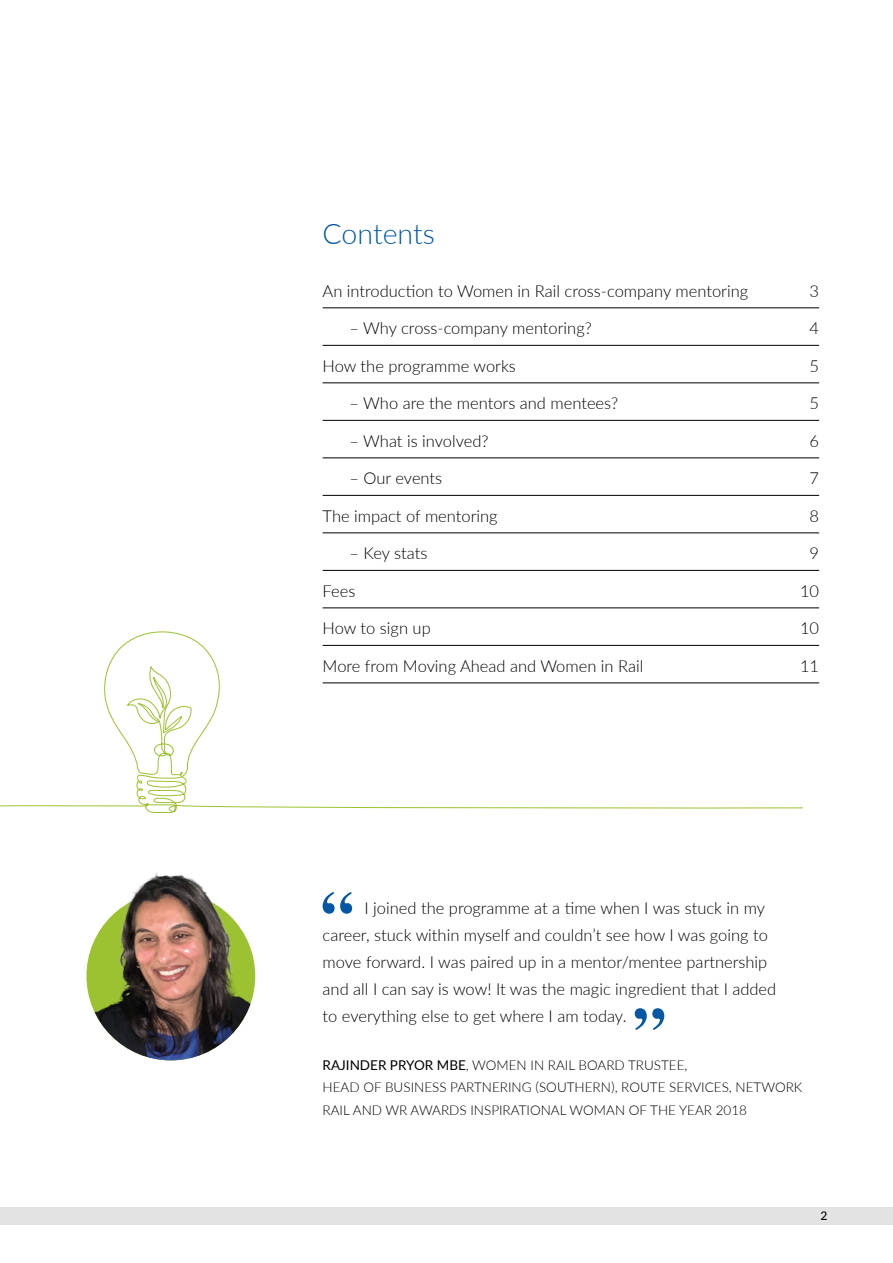
<style>
.page{position:relative;width:893px;height:1263px;background:#fff}
.page>*{position:absolute;margin:0;border:0;box-sizing:border-box;transform-origin:0 0}
.t1{font:300 28.5px "Lato";color:#0557a3}
.t2{font:300 16.5px/27px "Lato";color:#000}
.Quote_source{font:300 13.5px/22.5px "Lato";color:#000}
.t3{font:500 12px "Lato";color:#000}
.s1{font-weight:400}
</style>
<div class="page">
<hr style="left:323px;top:308px;width:496px;height:1px;background:#000">
<hr style="left:323px;top:345px;width:496px;height:1px;background:#000">
<hr style="left:323px;top:383px;width:496px;height:1px;background:#000">
<hr style="left:323px;top:420px;width:496px;height:1px;background:#000">
<hr style="left:323px;top:458px;width:496px;height:1px;background:#000">
<hr style="left:323px;top:495px;width:496px;height:1px;background:#000">
<hr style="left:323px;top:533px;width:496px;height:1px;background:#000">
<hr style="left:323px;top:570px;width:496px;height:1px;background:#000">
<hr style="left:323px;top:608px;width:496px;height:1px;background:#000">
<hr style="left:323px;top:645px;width:496px;height:1px;background:#000">
<hr style="left:323px;top:683px;width:496px;height:1px;background:#000">
<svg style="left:0;top:631px;width:803px;height:182px"></svg>
<svg style="left:323px;top:892px;width:29px;height:22px"></svg>
<svg style="left:635px;top:1008px;width:29px;height:22px"></svg>
<img style="left:86px;top:866px;width:169px;height:194px;border-radius:84px">
<div style="left:0;top:1208px;width:893px;height:17px;background:#e3e3e3"></div>
<h1 class="t1" style="left:323px;top:214px;width:114px">Contents</h1>
<p class="t2" style="left:323px;top:277px;width:427px">An introduction to Women in Rail cross-company mentoring</p>
<p class="t2" style="left:810px;top:277px;width:11px">3</p>
<p class="t2" style="left:349px;top:314px;width:244px">– Why cross-company mentoring?</p>
<p class="t2" style="left:810px;top:314px;width:11px">4</p>
<p class="t2" style="left:323px;top:352px;width:195px">How the programme works</p>
<p class="t2" style="left:810px;top:352px;width:11px">5</p>
<p class="t2" style="left:349px;top:389px;width:270px">– Who are the mentors and mentees?</p>
<p class="t2" style="left:810px;top:389px;width:11px">5</p>
<p class="t2" style="left:349px;top:427px;width:141px">– What is involved?</p>
<p class="t2" style="left:810px;top:427px;width:11px">6</p>
<p class="t2" style="left:349px;top:464px;width:94px">– Our events</p>
<p class="t2" style="left:810px;top:464px;width:11px">7</p>
<p class="t2" style="left:323px;top:502px;width:177px">The impact of mentoring</p>
<p class="t2" style="left:810px;top:502px;width:11px">8</p>
<p class="t2" style="left:349px;top:539px;width:79px">– Key stats</p>
<p class="t2" style="left:810px;top:539px;width:11px">9</p>
<p class="t2" style="left:323px;top:577px;width:34px">Fees</p>
<p class="t2" style="left:800px;top:577px;width:21px">10</p>
<p class="t2" style="left:323px;top:614px;width:110px">How to sign up</p>
<p class="t2" style="left:800px;top:614px;width:21px">10</p>
<p class="t2" style="left:323px;top:652px;width:322px">More from Moving Ahead and Women in Rail</p>
<p class="t2" style="left:800px;top:652px;width:21px">11</p>
<p class="t2" style="left:323px;top:894px;width:455px;text-indent:42px">I joined the programme at a time when I was stuck in my career, stuck within myself and couldn’t see how I was going to move forward. I was paired up in a mentor/mentee partnership and all I can say is wow! It was the magic ingredient that I added to everything else to get where I am today.</p>
<p class="Quote_source" style="left:323px;top:1053px;width:481px"><span class="s1">RAJINDER PRYOR MBE</span>, WOMEN IN RAIL BOARD TRUSTEE,<br>HEAD OF BUSINESS PARTNERING (SOUTHERN), ROUTE SERVICES, NETWORK<br>RAIL AND WR AWARDS INSPIRATIONAL WOMAN OF THE YEAR 2018</p>
<p class="t3" style="left:820px;top:1207px;width:8px">2</p>
</div>
